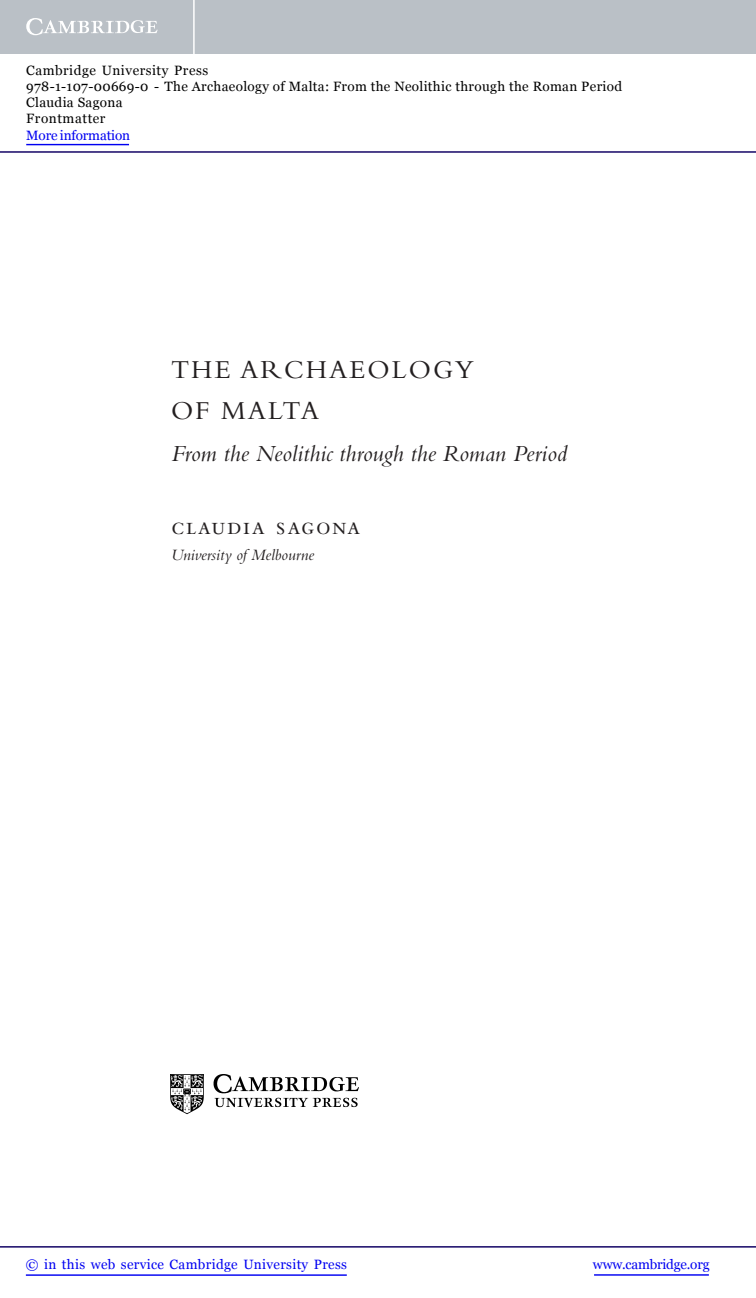
<style>
.page{position:relative;width:756px;height:1298px;background:#fff}
.page>*{position:absolute;margin:0;border:0;box-sizing:border-box;transform-origin:0 0}
.t1{font:27px/41.4px "Bembo Std";letter-spacing:.075em;color:#231f20}
.t2{font:25.5px "Bembo Std";letter-spacing:.055em;color:#231f20}
.t3{font:italic 24px "Bembo Std";color:#231f20}
.t4{font:italic 16.5px "Bembo Std";color:#231f20}
.t5{font:13.5px/16.2px "Georgia";letter-spacing:.025em;color:#000}
.t6{font:13.5px "Georgia";letter-spacing:.025em;color:#0000f1}
.t7{font:13.5px "Georgia";letter-spacing:-.015em;color:#0000f1}
.t8{font:13.5px "Georgia";letter-spacing:-.01em;color:#0000f1}
</style>
<div class="page">
<img style="left:171px;top:1074px;width:187px;height:40px">
<div style="left:0;top:0;width:756px;height:54px;background:#bac0c6"></div>
<svg style="left:26px;top:18px;width:132px;height:17px"></svg>
<hr style="left:193px;top:0;width:2px;height:54px;background:#fff">
<hr style="left:0;top:151px;width:756px;height:2px;background:#150666">
<hr style="left:594px;top:1274px;width:115px;height:1px;background:#0000f1">
<hr style="left:0;top:1246px;width:756px;height:1px;background:#150666">
<hr style="left:26px;top:1274px;width:321px;height:1px;background:#0000f1">
<hr style="left:26px;top:144px;width:103px;height:1px;background:#0000f1">
<p class="t5" style="left:26px;top:62px;width:597px">Cambridge University Press<br>978-1-107-00669-0 - The Archaeology of Malta: From the Neolithic through the Roman Period Claudia Sagona<br>Frontmatter</p>
<p class="t8" style="left:26px;top:127px;width:105px">More information</p>
<h1 class="t1" style="left:171px;top:351px;width:305px">THE ARCHAE OLOGY<br>OF MALTA</h1>
<h3 class="t3" style="left:171px;top:445px;width:398px">From the Neolithic through the Roman Period</h3>
<h2 class="t2" style="left:171px;top:516px;width:191px">Claudia Sagona</h2>
<p class="t4" style="left:171px;top:549px;width:145px">University of Melbourne</p>
<p class="t6" style="left:26px;top:1256px;width:323px">© in this web service Cambridge University Press</p>
<p class="t7" style="left:593px;top:1256px;width:118px">www.cambridge.org</p>
</div>
